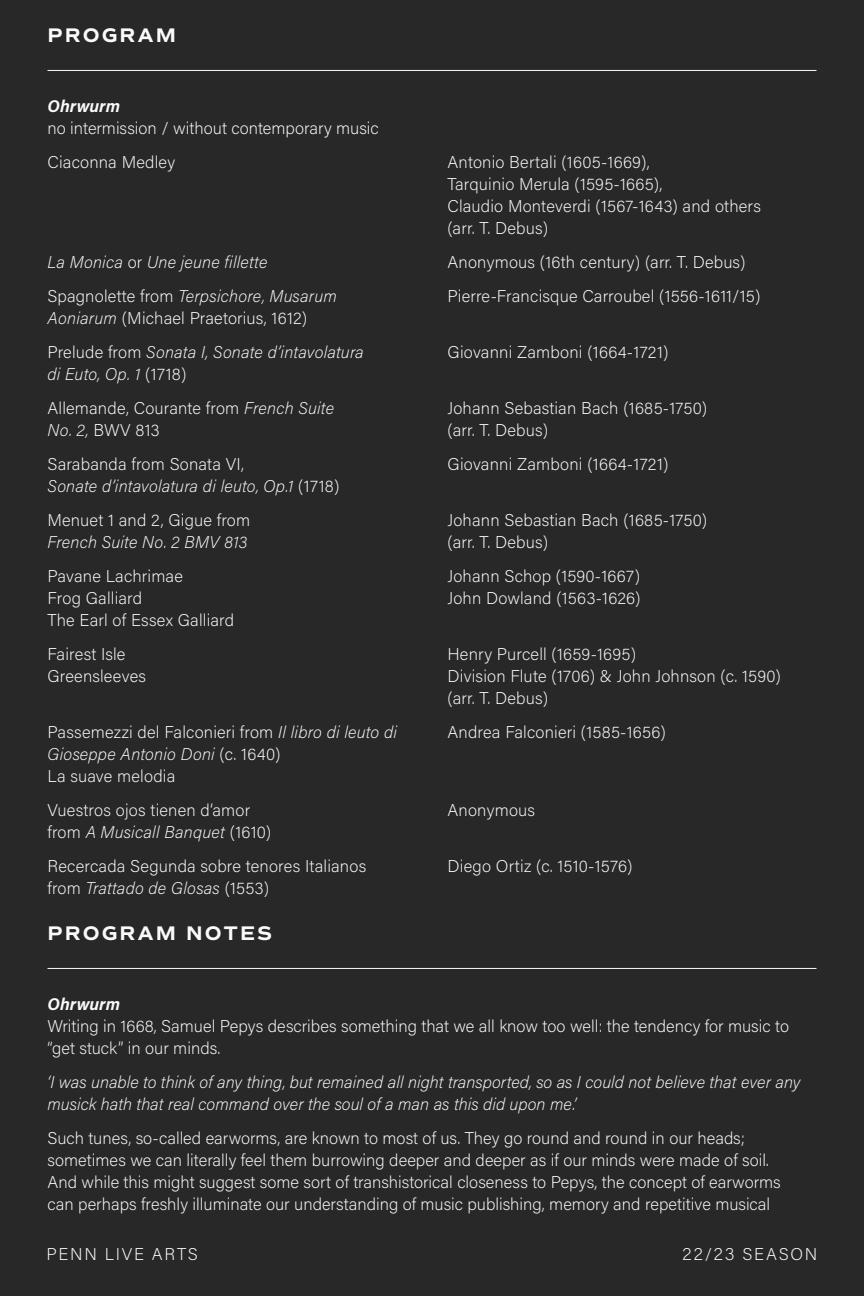
<style>
.page{position:relative;width:864px;height:1296px;background:#292829}
.page>*{position:absolute;margin:0;border:0;box-sizing:border-box;transform-origin:0 0}
.t1{font:700 20px "Commuters Sans";letter-spacing:.1em;color:#fafafa}
.t2{font:200 17px/22px "Acumin Pro";letter-spacing:.005em;color:#fafafa}
.t3{font:italic 200 17px/34px "Acumin Pro";color:#fafafa}
.t4{font:200 17px "Acumin Pro";letter-spacing:.1em;color:#fcfcfc}
.t5{font:italic 700 17px "Acumin Pro";color:#fafafa}
.s1{font-style:normal}
.s2{font-style:italic}
</style>
<div class="page">
<hr style="left:48px;top:70px;width:768px;height:1px;background:#fafafa">
<hr style="left:48px;top:968px;width:768px;height:1px;background:#fafafa">
<p class="t1" style="left:48px;top:23px;width:130px">PROGRAM</p>
<p class="t5" style="left:48px;top:94px;width:74px">Ohrwurm</p>
<p class="t2" style="left:48px;top:111px;width:333px;line-height:34px">no intermission / without contemporary music<br>Ciaconna Medley</p>
<p class="t2" style="left:447px;top:151px;width:315px">Antonio Bertali (1605-1669),<br>Tarquinio Merula (1595-1665),<br>Claudio Monteverdi (1567-1643) and others (arr. T. Debus)</p>
<p class="t3" style="left:48px;top:245px;width:221px">La Monica <span class="s1">or</span> Une jeune fillette</p>
<p class="t2" style="left:448px;top:251px;width:300px">Anonymous (16th century) (arr. T. Debus)</p>
<p class="t3" style="left:48px;top:279px;width:291px"><span class="s1">Spagnolette from</span> Terpsichore, Musarum</p>
<p class="t2" style="left:448px;top:285px;width:314px">Pierre-Francisque Carroubel (1556-1611/15)</p>
<p class="t3" style="left:48px;top:301px;width:318px">Aoniarum <span class="s1">(Michael Praetorius, 1612)<br>Prelude from</span> Sonata I, Sonate d’intavolatura</p>
<p class="t2" style="left:448px;top:341px;width:222px">Giovanni Zamboni (1664-1721)</p>
<p class="t2" style="left:48px;top:357px;width:288px;line-height:34px"><span class="s2">di Euto, Op. 1</span> (1718)<br>Allemande, Courante from <span class="s2">French Suite</span></p>
<p class="t2" style="left:448px;top:397px;width:261px">Johann Sebastian Bach (1685-1750)</p>
<p class="t2" style="left:48px;top:419px;width:114px"><span class="s2">No. 2,</span> BWV 813</p>
<p class="t2" style="left:448px;top:419px;width:102px">(arr. T. Debus)</p>
<p class="t2" style="left:48px;top:453px;width:198px">Sarabanda from Sonata VI,</p>
<p class="t2" style="left:448px;top:453px;width:222px">Giovanni Zamboni (1664-1721)</p>
<p class="t3" style="left:48px;top:469px;width:293px">Sonate d’intavolatura di leuto, Op.1 <span class="s1">(1718)<br>Menuet 1 and 2, Gigue from</span></p>
<p class="t2" style="left:448px;top:509px;width:261px">Johann Sebastian Bach (1685-1750)</p>
<p class="t3" style="left:48px;top:525px;width:201px">French Suite No. 2 BMV 813</p>
<p class="t2" style="left:448px;top:531px;width:102px">(arr. T. Debus)</p>
<p class="t2" style="left:48px;top:565px;width:137px">Pavane Lachrimae</p>
<p class="t2" style="left:448px;top:565px;width:194px">Johann Schop (1590-1667)</p>
<p class="t2" style="left:48px;top:587px;width:96px">Frog Galliard</p>
<p class="t2" style="left:448px;top:587px;width:195px">John Dowland (1563-1626)</p>
<p class="t2" style="left:48px;top:603px;width:188px;line-height:34px">The Earl of Essex Galliard<br>Fairest Isle</p>
<p class="t2" style="left:448px;top:643px;width:190px">Henry Purcell (1659-1695)</p>
<p class="t2" style="left:48px;top:665px;width:100px">Greensleeves</p>
<p class="t2" style="left:448px;top:665px;width:335px">Division Flute (1706) &amp; John Johnson (c. 1590) (arr. T. Debus)</p>
<p class="t2" style="left:48px;top:721px;width:351px">Passemezzi del Falconieri from <span class="s2">Il libro di leuto di</span></p>
<p class="t2" style="left:448px;top:721px;width:220px">Andrea Falconieri (1585-1656)</p>
<p class="t2" style="left:48px;top:743px;width:234px"><span class="s2">Gioseppe Antonio Doni</span> (c. 1640)<br>La suave melodia</p>
<p class="t2" style="left:48px;top:799px;width:204px">Vuestros ojos tienen d’amor</p>
<p class="t2" style="left:448px;top:799px;width:89px">Anonymous</p>
<p class="t2" style="left:48px;top:815px;width:320px;line-height:34px">from <span class="s2">A Musicall Banquet</span> (1610)<br>Recercada Segunda sobre tenores Italianos</p>
<p class="t2" style="left:448px;top:855px;width:186px">Diego Ortiz (c. 1510-1576)</p>
<p class="t3" style="left:48px;top:871px;width:223px"><span class="s1">from</span> Trattado de Glosas <span class="s1">(1553)</span></p>
<p class="t1" style="left:48px;top:921px;width:226px">PROGRAM NOTES</p>
<p class="t5" style="left:48px;top:992px;width:74px">Ohrwurm</p>
<p class="t2" style="left:48px;top:1015px;width:743px">Writing in 1668, Samuel Pepys describes something that we all know too well: the tendency for music to “get stuck” in our minds.</p>
<p class="t3" style="left:48px;top:1071px;width:755px;line-height:22px">‘I was unable to think of any thing, but remained all night transported, so as I could not believe that ever any musick hath that real command over the soul of a man as this did upon me.’</p>
<p class="t2" style="left:48px;top:1127px;width:735px">Such tunes, so-called earworms, are known to most of us. They go round and round in our heads; sometimes we can literally feel them burrowing deeper and deeper as if our minds were made of soil.<br>And while this might suggest some sort of transhistorical closeness to Pepys, the concept of earworms can perhaps freshly illuminate our understanding of music publishing, memory and repetitive musical</p>
<p class="t4" style="left:47px;top:1242px;width:153px">PENN LIVE ARTS</p>
<p class="t4" style="left:683px;top:1242px;width:136px">22/23 SEASON</p>
</div>
